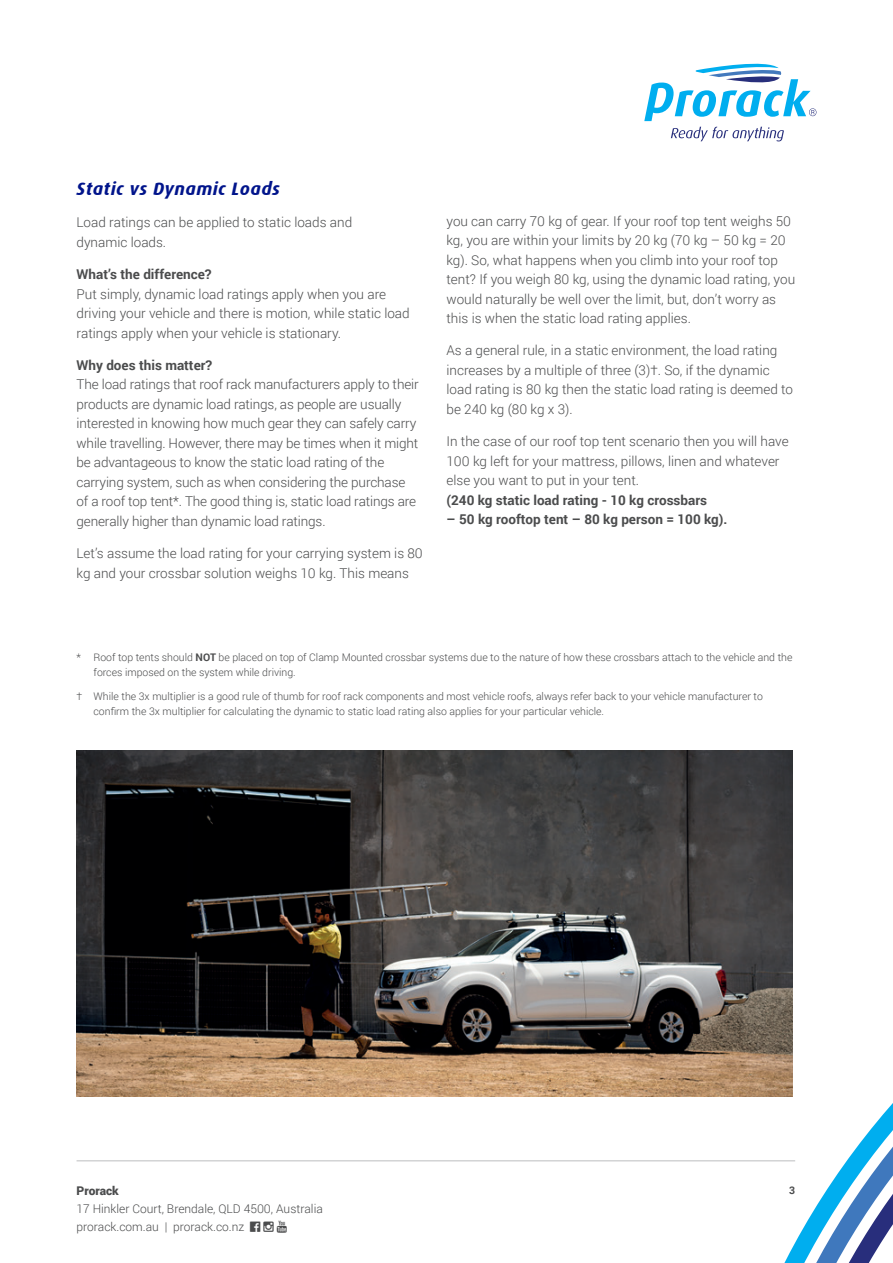
<style>
.page{position:relative;width:893px;height:1263px;background:#fff}
.page>*{position:absolute;margin:0;border:0;box-sizing:border-box;transform-origin:0 0}
.t1{font:italic 700 18px "Dax";letter-spacing:.025em;color:#00148b}
.t2{font:300 13.5px/19.5px "Roboto";color:#4b4c4d}
.t3{font:700 13.5px "Roboto";color:#4b4c4d}
.t4{font:300 12px/18px "Roboto";color:#4b4c4d}
.t5{font:900 12px "Roboto";color:#4b4c4d}
.t6{font:300 10.5px/15px "Roboto";color:#4b4c4d}
.t7{font:700 10.5px "Roboto";color:#4b4c4d}
.s1{font-weight:700}
</style>
<div class="page">
<svg style="left:671px;top:127px;width:113px;height:14px"></svg>
<svg style="left:644px;top:64px;width:172px;height:57px"></svg>
<svg style="left:763px;top:1074px;width:130px;height:189px"></svg>
<img style="left:77px;top:750px;width:715px;height:346px">
<hr style="left:77px;top:1160px;width:718px;height:1px;background:#bcbdc0">
<p class="t1" style="left:77px;top:179px;width:205px">Static vs Dynamic Loads</p>
<p class="t2" style="left:77px;top:212px;width:277px">Load ratings can be applied to static loads and dynamic loads.</p>
<p class="t2" style="left:77px;top:264px;width:335px"><span class="s1">What’s the difference?<br></span>Put simply, dynamic load ratings apply when you are driving your vehicle and there is motion, while static load ratings apply when your vehicle is stationary.</p>
<p class="t2" style="left:77px;top:355px;width:344px"><span class="s1">Why does this matter?<br></span>The load ratings that roof rack manufacturers apply to their products are dynamic load ratings, as people are usually interested in knowing how much gear they can safely carry while travelling. However, there may be times when it might be advantageous to know the static load rating of the carrying system, such as when considering the purchase of a roof top tent*. The good thing is, static load ratings are generally higher than dynamic load ratings.</p>
<p class="t2" style="left:77px;top:543px;width:348px">Let’s assume the load rating for your carrying system is 80 kg and your crossbar solution weighs 10 kg. This means</p>
<p class="t2" style="left:446px;top:211px;width:350px">you can carry 70 kg of gear. If your roof top tent weighs 50 kg, you are within your limits by 20 kg (70 kg – 50 kg = 20 kg). So, what happens when you climb into your roof top tent? If you weigh 80 kg, using the dynamic load rating, you would naturally be well over the limit, but, don’t worry as this is when the static load rating applies.</p>
<p class="t2" style="left:446px;top:340px;width:348px">As a general rule, in a static environment, the load rating increases by a multiple of three (3)†. So, if the dynamic load rating is 80 kg then the static load rating is deemed to be 240 kg (80 kg x 3).</p>
<p class="t2" style="left:446px;top:431px;width:344px">In the case of our roof top tent scenario then you will have 100 kg left for your mattress, pillows, linen and whatever else you want to put in your tent.<br><span class="s1">(240 kg static load rating - 10 kg crossbars</span></p>
<p class="t3" style="left:446px;top:510px;width:282px">– 50 kg rooftop tent – 80 kg person = 100 kg).</p>
<p class="t6" style="left:94px;top:650px;width:700px;text-indent:-17px">* Roof top tents should <span class="s1">NOT</span> be placed on top of Clamp Mounted crossbar systems due to the nature of how these crossbars attach to the vehicle and the forces imposed on the system while driving.</p>
<p class="t6" style="left:94px;top:688px;width:671px;text-indent:-17px">† While the 3x multiplier is a good rule of thumb for roof rack components and most vehicle roofs, always refer back to your vehicle manufacturer to confirm the 3x multiplier for calculating the dynamic to static load rating also applies for your particular vehicle.</p>
<p class="t5" style="left:77px;top:1182px;width:44px">Prorack</p>
<p class="t4" style="left:77px;top:1199px;width:248px">17 Hinkler Court, Brendale, QLD 4500, Australia prorack.com.au | prorack.co.nz</p>
<p class="t7" style="left:789px;top:1183px;width:8px">3</p>
</div>
